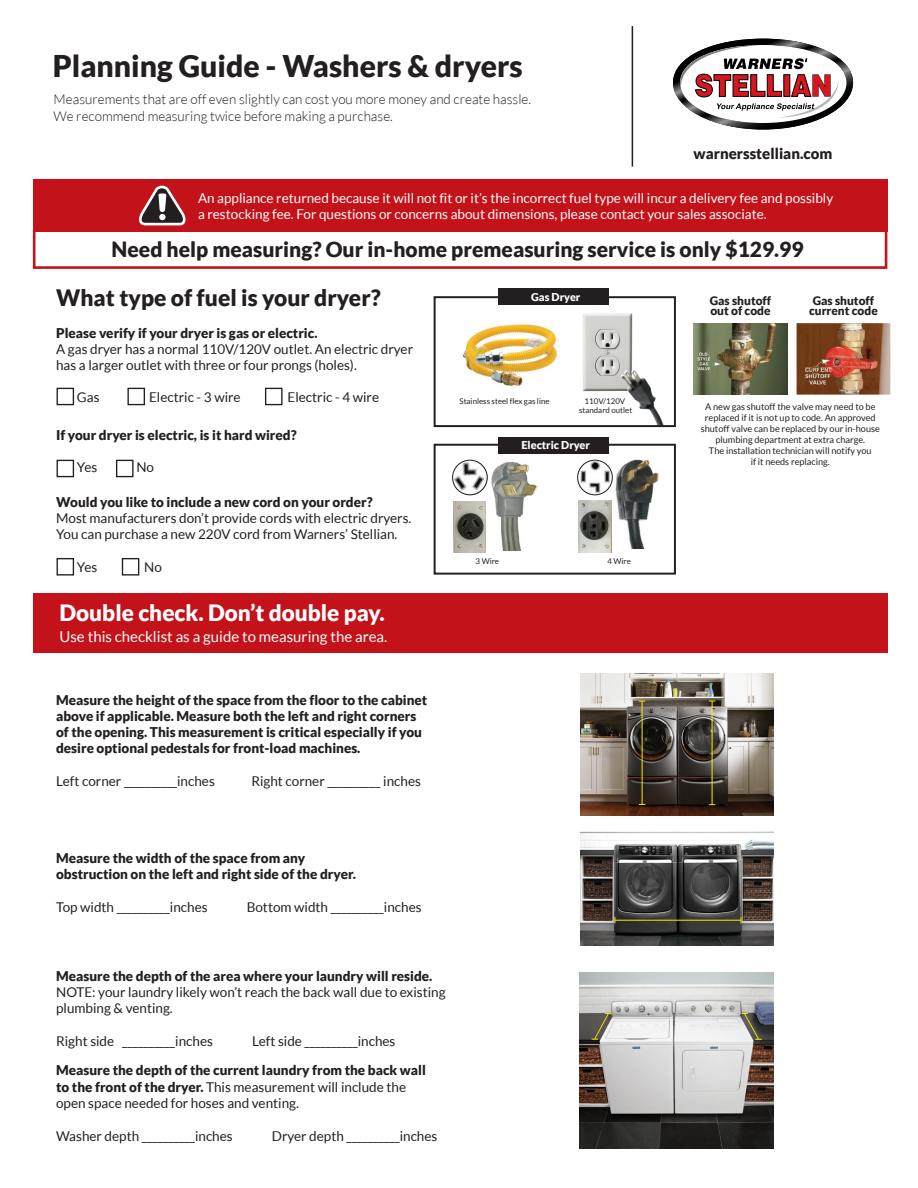
<style>
.page{position:relative;width:918px;height:1188px;background:#fff}
.page>*{position:absolute;margin:0;border:0;box-sizing:border-box;transform-origin:0 0}
.t1{font:900 30px "Lato";color:#231f20}
.t2{font:900 22.65px "Lato";color:#231f20}
.t3{font:900 22.5px "Lato";color:#fff}
.t4{font:900 21px "Lato";color:#231f20}
.t5{font:15px "Lato";color:#fff}
.t6{font:900 15px "Lato";color:#231f20}
.t7{font:900 13.5px/16.2px "Lato";color:#231f20}
.t8{font:13.5px/16.2px "Lato";color:#231f20}
.t9{font:13.5px/16.5px "Lato";color:#fff}
.t10{font:300 13.5px/16.5px "Lato";color:#231f20}
.t11{font:900 11.85px/10.5px "Lato";color:#231f20;text-align:center}
.t12{font:900 10.95px "Lato";color:#fff}
.t13{font:9.15px/10.9px "Lato";color:#231f20;text-align:center}
.t14{font:7.95px/9.4px "Lato";color:#231f20;text-align:center}
.s1{font-weight:400}
</style>
<div class="page">
<div style="left:33px;top:179px;width:854px;height:52px;background:#c4121a"></div>
<svg style="left:33px;top:186px;width:854px;height:83px"></svg>
<svg style="left:673px;top:39px;width:180px;height:91px"></svg>
<hr style="left:632px;top:26px;width:1px;height:141px;background:#231f20">
<div style="left:57px;top:388px;width:17px;height:17px;background:#fff;border:1px solid #231f20"></div>
<div style="left:127px;top:388px;width:18px;height:17px;background:#fff;border:1px solid #231f20"></div>
<div style="left:265px;top:388px;width:18px;height:17px;background:#fff;border:1px solid #231f20"></div>
<div style="left:57px;top:460px;width:17px;height:17px;background:#fff;border:1px solid #231f20"></div>
<div style="left:116px;top:460px;width:18px;height:17px;background:#fff;border:1px solid #231f20"></div>
<div style="left:57px;top:558px;width:17px;height:18px;background:#fff;border:1px solid #231f20"></div>
<div style="left:122px;top:558px;width:17px;height:18px;background:#fff;border:1px solid #231f20"></div>
<div style="left:434px;top:444px;width:242px;height:131px;border:2px solid #231f20"></div>
<div style="left:499px;top:437px;width:110px;height:16px;background:#231f20"></div>
<img style="left:611px;top:459px;width:48px;height:90px">
<img style="left:453px;top:501px;width:33px;height:52px">
<img style="left:487px;top:461px;width:51px;height:89px">
<img style="left:579px;top:501px;width:33px;height:51px">
<img style="left:452px;top:460px;width:36px;height:35px;border-radius:17px">
<div style="left:452px;top:460px;width:36px;height:35px;border:1px solid #231f20;border-radius:50%"></div>
<img style="left:577px;top:460px;width:36px;height:35px;border-radius:18px">
<div style="left:577px;top:460px;width:36px;height:35px;border:1px solid #231f20;border-radius:50%"></div>
<div style="left:499px;top:289px;width:110px;height:16px;background:#231f20"></div>
<img style="left:583px;top:313px;width:50px;height:78px">
<img style="left:620px;top:369px;width:44px;height:55px">
<img style="left:461px;top:324px;width:96px;height:62px">
<div style="left:434px;top:296px;width:242px;height:131px;border:2px solid #231f20"></div>
<img style="left:580px;top:972px;width:194px;height:177px">
<svg style="left:741px;top:1013px;width:21px;height:27px"></svg>
<svg style="left:592px;top:1013px;width:19px;height:27px"></svg>
<img style="left:580px;top:674px;width:194px;height:141px">
<svg style="left:639px;top:701px;width:6px;height:104px"></svg>
<svg style="left:709px;top:701px;width:6px;height:104px"></svg>
<img style="left:580px;top:832px;width:194px;height:113px">
<svg style="left:614px;top:917px;width:128px;height:6px"></svg>
<div style="left:33px;top:593px;width:854px;height:60px;background:#c4121a"></div>
<img style="left:694px;top:323px;width:93px;height:72px">
<img style="left:797px;top:323px;width:93px;height:72px">
<img style="left:805px;top:368px;width:26px;height:4px">
<svg style="left:812px;top:367px;width:7px;height:6px"></svg>
<h1 class="t1" style="left:53px;top:49px;width:471px">Planning Guide - Washers &amp; dryers</h1>
<p class="t10" style="left:54px;top:91px;width:479px">Measurements that are off even slightly can cost you more money and create hassle.<br>We recommend measuring twice before making a purchase.</p>
<p class="t6" style="left:694px;top:145px;width:140px">warnersstellian.com</p>
<p class="t9" style="left:198px;top:189px;width:637px">An appliance returned because it will not fit or it’s the incorrect fuel type will incur a delivery fee and possibly a restocking fee. For questions or concerns about dimensions, please contact your sales associate.</p>
<h3 class="t4" style="left:112px;top:237px;width:693px">Need help measuring? Our in-home premeasuring service is only $129.99</h3>
<h2 class="t2" style="left:56px;top:284px;width:326px">What type of fuel is your dryer?</h2>
<p class="t7" style="left:56px;top:324px;width:263px">Please verify if your dryer is gas or electric.</p>
<p class="t8" style="left:56px;top:341px;width:358px">A gas dryer has a normal 110V/120V outlet. An electric dryer has a larger outlet with three or four prongs (holes).</p>
<p class="t8" style="left:77px;top:389px;width:24px">Gas</p>
<p class="t8" style="left:149px;top:389px;width:93px">Electric - 3 wire</p>
<p class="t8" style="left:288px;top:389px;width:93px">Electric - 4 wire</p>
<p class="t7" style="left:56px;top:427px;width:242px">If your dryer is electric, is it hard wired?</p>
<p class="t8" style="left:77px;top:459px;width:22px">Yes</p>
<p class="t8" style="left:136px;top:459px;width:19px">No</p>
<p class="t7" style="left:56px;top:493px;width:318px">Would you like to include a new cord on your order?</p>
<p class="t8" style="left:56px;top:510px;width:357px">Most manufacturers don’t provide cords with electric dryers.<br>You can purchase a new 220V cord from Warners’ Stellian.</p>
<p class="t8" style="left:77px;top:558px;width:22px">Yes</p>
<p class="t8" style="left:144px;top:558px;width:19px">No</p>
<h3 class="t3" style="left:60px;top:600px;width:327px">Double check. Don’t double pay.</h3>
<p class="t5" style="left:60px;top:628px;width:329px">Use this checklist as a guide to measuring the area.</p>
<p class="t7" style="left:56px;top:691px;width:373px">Measure the height of the space from the floor to the cabinet above if applicable. Measure both the left and right corners of the opening. This measurement is critical especially if you desire optional pedestals for front-load machines.</p>
<p class="t8" style="left:56px;top:773px;width:160px">Left corner __________inches</p>
<p class="t8" style="left:251px;top:773px;width:171px">Right corner __________ inches</p>
<p class="t12" style="left:531px;top:290px;width:51px">Gas Dryer</p>
<p class="t14" style="left:459px;top:396px;width:92px">Stainless steel flex gas line</p>
<p class="t14" style="left:579px;top:396px;width:55px">110V/120V standard outlet</p>
<p class="t12" style="left:522px;top:439px;width:70px">Electric Dryer</p>
<p class="t14" style="left:476px;top:556px;width:25px">3 Wire</p>
<p class="t14" style="left:607px;top:556px;width:25px">4 Wire</p>
<p class="t7" style="left:56px;top:849px;width:301px">Measure the width of the space from any obstruction on the left and right side of the dryer.</p>
<p class="t8" style="left:56px;top:899px;width:153px">Top width __________inches</p>
<p class="t8" style="left:247px;top:899px;width:176px">Bottom width __________inches</p>
<p class="t7" style="left:56px;top:967px;width:378px">Measure the depth of the area where your laundry will reside.</p>
<p class="t8" style="left:56px;top:984px;width:391px">NOTE: your laundry likely won’t reach the back wall due to existing plumbing &amp; venting.</p>
<p class="t8" style="left:56px;top:1033px;width:158px">Right side __________inches</p>
<p class="t8" style="left:252px;top:1033px;width:145px">Left side __________inches</p>
<p class="t7" style="left:56px;top:1062px;width:371px">Measure the depth of the current laundry from the back wall to the front of the dryer. <span class="s1">This measurement will include the open space needed for hoses and venting.</span></p>
<p class="t8" style="left:56px;top:1128px;width:178px">Washer depth __________inches</p>
<p class="t8" style="left:272px;top:1128px;width:167px">Dryer depth __________inches</p>
<p class="t11" style="left:710px;top:295px;width:63px;text-align:left">Gas shutoff out of code</p>
<p class="t11" style="left:809px;top:295px;width:70px">Gas shutoff current code</p>
<p class="t13" style="left:701px;top:401px;width:181px">A new gas shutoff the valve may need to be replaced if it is not up to code. An approved shutoff valve can be replaced by our in-house plumbing department at extra charge.<br>The installation technician will notify you<br>if it needs replacing.</p>
</div>
